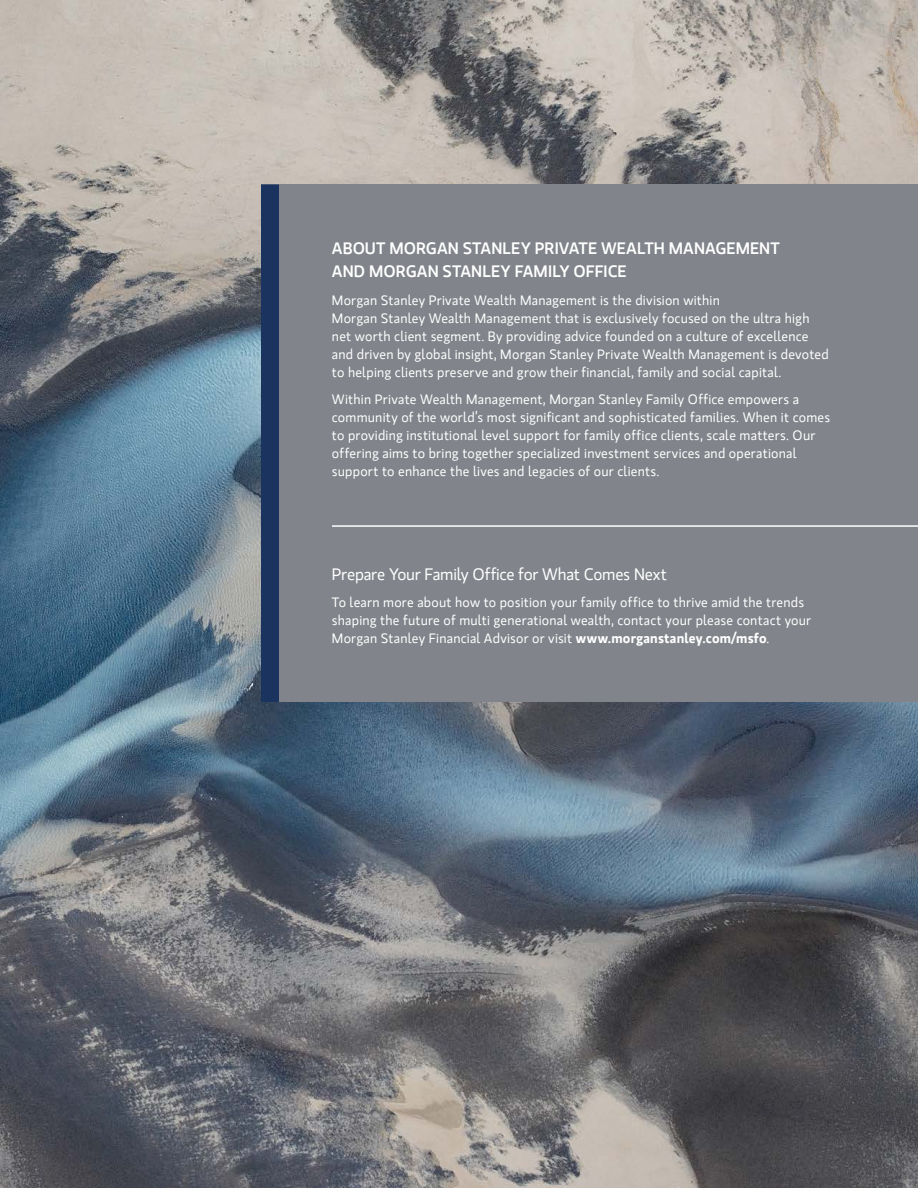
<style>
.page{position:relative;width:918px;height:1188px;background:#fff}
.page>*{position:absolute;margin:0;border:0;box-sizing:border-box;transform-origin:0 0}
.t1{font:500 16.5px/22.5px "MS Gloriola II Std";letter-spacing:.01em;color:#fff}
.t2{font:16.5px "MS Gloriola II Std";letter-spacing:-.015em;color:#fff}
.t3{font:13.5px/18px "MS Gloriola II Std";letter-spacing:.015em;color:#fff}
.s1{font-weight:700}
</style>
<div class="page">
<img style="left:0;top:0;width:918px;height:1188px">
<div style="left:261px;top:184px;width:657px;height:518px;background:#81848a"></div>
<div style="left:261px;top:184px;width:18px;height:518px;background:#1b335f"></div>
<hr style="left:332px;top:525px;width:586px;height:2px;background:#fff">
<p class="t1" style="left:332px;top:237px;width:449px">ABOUT MORGAN STANLEY PRIVATE WEALTH MANAGEMENT<br>AND MORGAN STANLEY FAMILY OFFICE</p>
<p class="t3" style="left:332px;top:291px;width:498px">Morgan Stanley Private Wealth Management is the division within<br>Morgan Stanley Wealth Management that is exclusively focused on the ultra high net worth client segment. By providing advice founded on a culture of excellence and driven by global insight, Morgan Stanley Private Wealth Management is devoted to helping clients preserve and grow their financial, family and social capital.</p>
<p class="t3" style="left:332px;top:390px;width:500px">Within Private Wealth Management, Morgan Stanley Family Office empowers a community of the world’s most significant and sophisticated families. When it comes to providing institutional level support for family office clients, scale matters. Our offering aims to bring together specialized investment services and operational support to enhance the lives and legacies of our clients.</p>
<p class="t2" style="left:332px;top:563px;width:337px">Prepare Your Family Office for What Comes Next</p>
<p class="t3" style="left:332px;top:593px;width:481px">To learn more about how to position your family office to thrive amid the trends shaping the future of multi generational wealth, contact your please contact your<br>Morgan Stanley Financial Advisor or visit <span class="s1">www.morganstanley.com/msfo</span>.</p>
</div>
